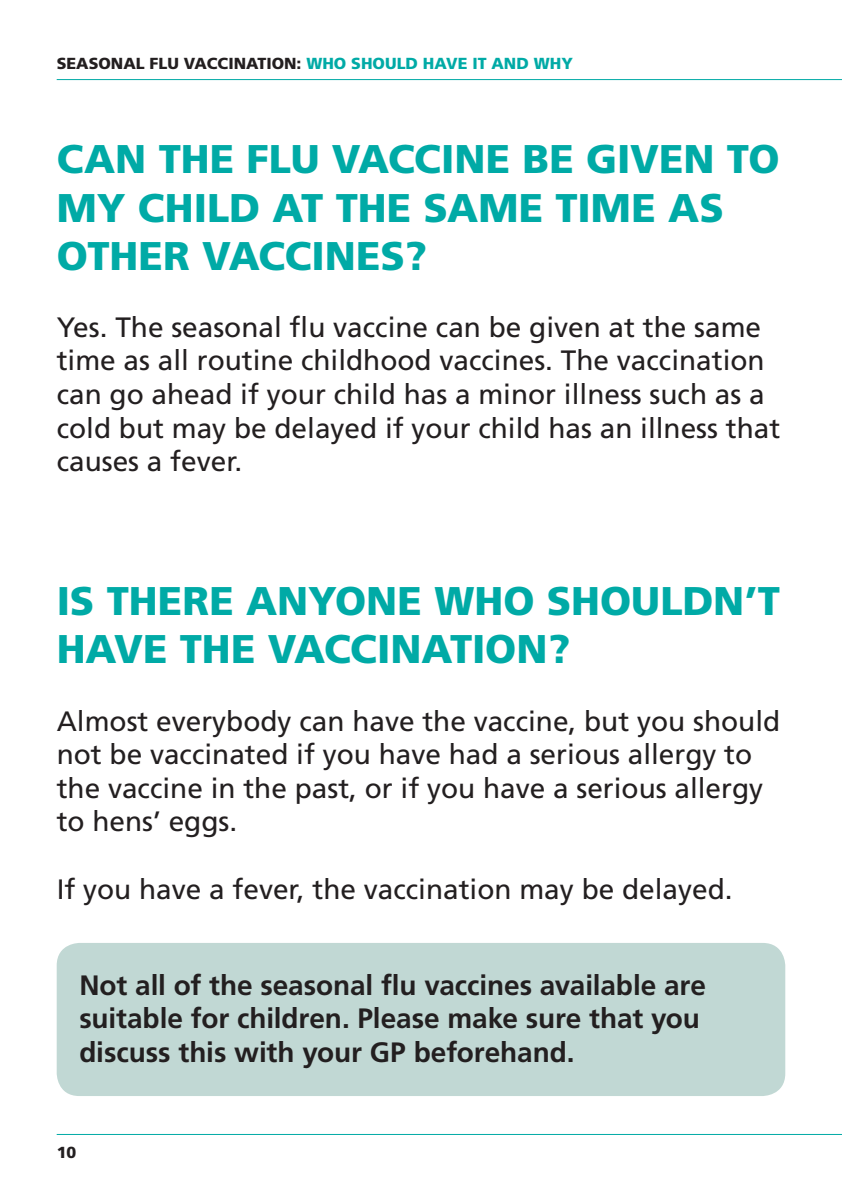
<style>
.page{position:relative;width:842px;height:1191px;background:#fff}
.page>*{position:absolute;margin:0;border:0;box-sizing:border-box;transform-origin:0 0}
.A_Head{font:900 40px/48px "Frutiger";color:#00aaa6}
.text{font:28px/33.6px "Frutiger";color:#231f20}
.Body_bold{font:700 28px/33.6px "Frutiger";letter-spacing:-.005em;color:#231f20}
.t1{font:900 16px "Frutiger";color:#231f20}
.s1{color:#00aaa6}
</style>
<div class="page">
<hr style="left:57px;top:79px;width:785px;height:1px;background:#00aaa6">
<hr style="left:57px;top:1134px;width:785px;height:1px;background:#00aaa6">
<div style="left:57px;top:943px;width:728px;height:153px;background:#c1d8d4;border-radius:23px"></div>
<p class="t1" style="left:57px;top:54px;width:518px">SEASONAL FLU VACCINATION: <span class="s1">WHO SHOULD HAVE IT AND WHY</span></p>
<p class="A_Head" style="left:57px;top:135px;width:724px">CAN THE FLU VACCINE BE GIVEN TO<br>MY CHILD AT THE SAME TIME AS<br>OTHER VACCINES?</p>
<p class="text" style="left:57px;top:310px;width:725px">Yes. The seasonal flu vaccine can be given at the same time as all routine childhood vaccines. The vaccination can go ahead if your child has a minor illness such as a cold but may be delayed if your child has an illness that causes a fever.</p>
<p class="A_Head" style="left:57px;top:577px;width:725px">IS THERE ANYONE WHO SHOULDN’T<br>HAVE THE VACCINATION?</p>
<p class="text" style="left:57px;top:704px;width:725px">Almost everybody can have the vaccine, but you should not be vaccinated if you have had a serious allergy to the vaccine in the past, or if you have a serious allergy to hens’ eggs.</p>
<p class="text" style="left:57px;top:872px;width:677px">If you have a fever, the vaccination may be delayed.</p>
<p class="Body_bold" style="left:79px;top:968px;width:628px">Not all of the seasonal flu vaccines available are suitable for children. Please make sure that you discuss this with your GP beforehand.</p>
<p class="t1" style="left:57px;top:1143px;width:21px">10</p>
</div>
